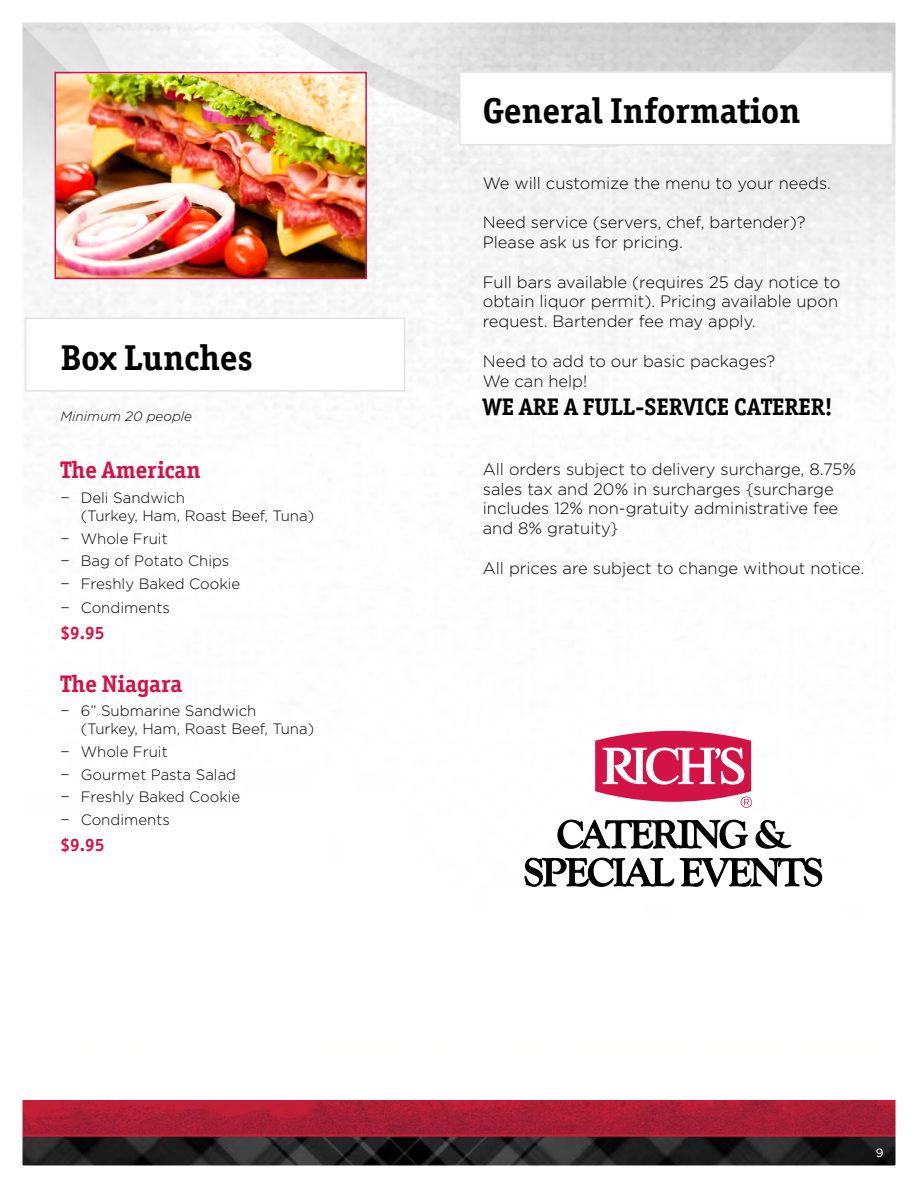
<style>
.page{position:relative;width:918px;height:1188px;background:#fff}
.page>*{position:absolute;margin:0;border:0;box-sizing:border-box;transform-origin:0 0}
.t1{font:700 36px "Officina Serif ITC Std";color:#000}
.t2{font:700 24px "Officina Serif ITC Std";color:#000}
.t3{font:700 24px "Officina Serif ITC Std";color:#d31245}
.t4{font:700 18px "Officina Serif ITC Std";color:#d31245}
.t5{font:300 16.5px/19.8px "Gotham";color:#000}
.t6{font:300 15px/22.6px "Gotham";color:#000}
.t7{font:italic 300 13.5px "Gotham";color:#000}
.t8{font:12px "Gotham";color:#fff}
</style>
<div class="page">
<img style="left:23px;top:23px;width:872px;height:1142px">
<div style="left:8px;top:1063px;width:901px;height:36px;background:#fff"></div>
<div style="left:459px;top:71px;width:434px;height:74px;background:#fff;border:2px solid #e2e3e4"></div>
<div style="left:25px;top:318px;width:380px;height:74px;background:#fff;border:2px solid #e2e3e4"></div>
<img style="left:58px;top:75px;width:306px;height:201px">
<div style="left:55px;top:72px;width:312px;height:207px;border:2px solid #d31245"></div>
<svg style="left:557px;top:820px;width:191px;height:29px"></svg>
<svg style="left:756px;top:814px;width:35px;height:35px"></svg>
<svg style="left:525px;top:858px;width:149px;height:29px"></svg>
<svg style="left:680px;top:858px;width:142px;height:29px"></svg>
<svg style="left:595px;top:731px;width:157px;height:77px"></svg>
<h1 class="t1" style="left:61px;top:335px;width:194px">Box Lunches</h1>
<p class="t7" style="left:61px;top:408px;width:133px">Minimum 20 people</p>
<h2 class="t3" style="left:61px;top:455px;width:142px">The American</h2>
<p class="t6" style="left:81px;top:489px;width:235px;line-height:18px;text-indent:-20px">− Deli Sandwich<br>(Turkey, Ham, Roast Beef, Tuna)</p>
<p class="t6" style="left:61px;top:527px;width:181px">− Whole Fruit<br>− Bag of Potato Chips − Freshly Baked Cookie</p>
<p class="t6" style="left:61px;top:597px;width:111px">− Condiments</p>
<p class="t4" style="left:61px;top:622px;width:45px">$9.95</p>
<h2 class="t3" style="left:61px;top:669px;width:123px">The Niagara</h2>
<p class="t6" style="left:81px;top:702px;width:235px;line-height:18px;text-indent:-20px">− 6” Submarine Sandwich (Turkey, Ham, Roast Beef, Tuna)</p>
<p class="t6" style="left:61px;top:740px;width:181px">− Whole Fruit<br>− Gourmet Pasta Salad − Freshly Baked Cookie − Condiments</p>
<p class="t4" style="left:61px;top:834px;width:45px">$9.95</p>
<h1 class="t1" style="left:483px;top:89px;width:319px">General Information</h1>
<p class="t5" style="left:483px;top:173px;width:350px">We will customize the menu to your needs.</p>
<p class="t5" style="left:483px;top:212px;width:324px">Need service (servers, chef, bartender)?<br>Please ask us for pricing.</p>
<p class="t5" style="left:483px;top:272px;width:359px">Full bars available (requires 25 day notice to obtain liquor permit). Pricing available upon request. Bartender fee may apply.</p>
<p class="t5" style="left:483px;top:351px;width:294px">Need to add to our basic packages?<br>We can help!</p>
<h2 class="t2" style="left:483px;top:393px;width:352px">WE ARE A FULL-SERVICE CATERER!</h2>
<p class="t5" style="left:483px;top:459px;width:375px">All orders subject to delivery surcharge, 8.75% sales tax and 20% in surcharges {surcharge includes 12% non-gratuity administrative fee and 8% gratuity}</p>
<p class="t5" style="left:483px;top:558px;width:383px">All prices are subject to change without notice.</p>
<p class="t8" style="left:876px;top:1145px;width:9px">9</p>
</div>
